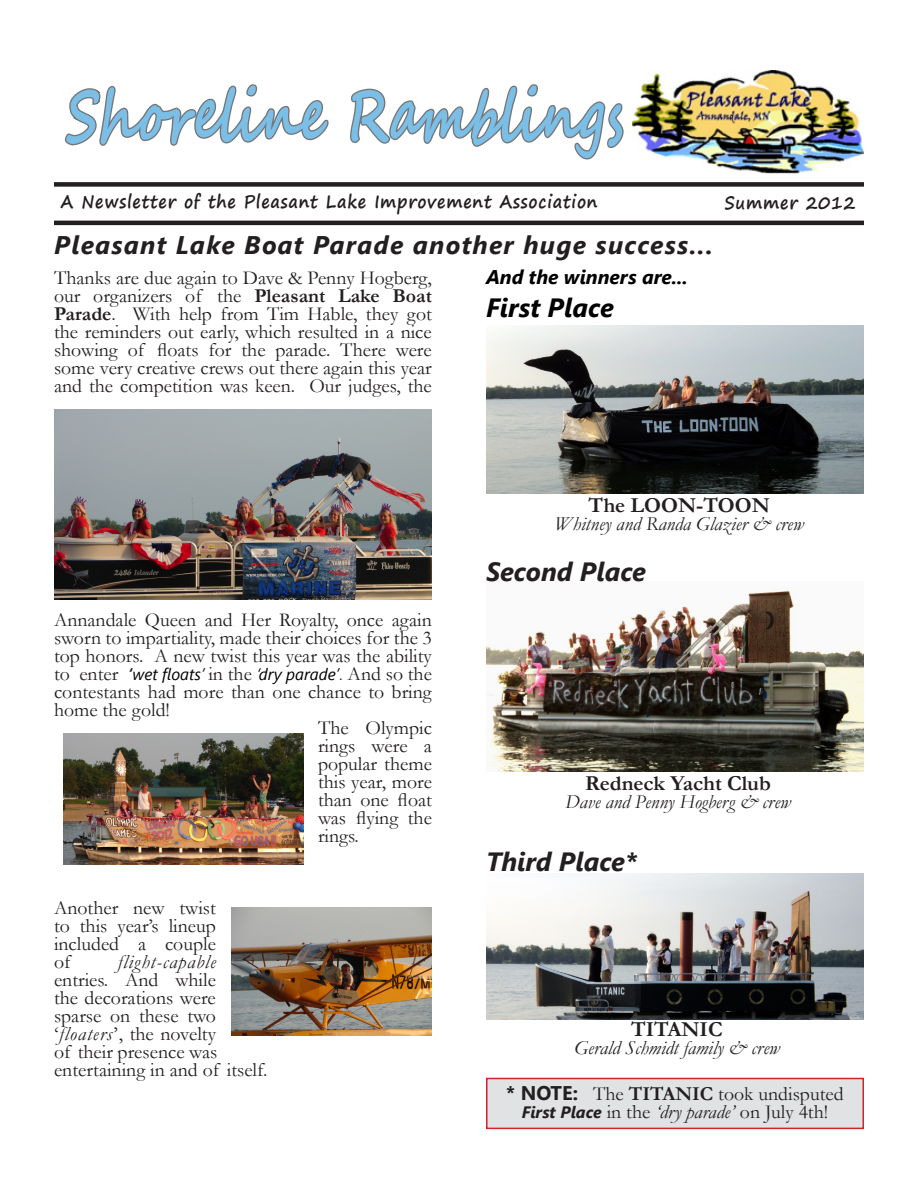
<style>
.page{position:relative;width:918px;height:1188px;background:#fff}
.page>*{position:absolute;margin:0;border:0;box-sizing:border-box;transform-origin:0 0}
.t1{font:700 72px "Segoe Script";color:#7bbee6;scale:.7 1}
.t2{font:italic 700 26.4px "Segoe UI";color:#231f20}
.t3{font:italic 700 26.4px "Segoe UI";color:#000}
.t4{font:italic 700 25.5px "Segoe UI";letter-spacing:.05em;color:#231f20}
.t5{font:700 21.45px "Garamond";color:#231f20}
.t6{font:19.8px/18px "Garamond";color:#231f20;text-align:justify}
.t7{font:italic 19.8px "Garamond";color:#231f20}
.t8{font:italic 700 19.8px "Segoe UI";color:#000}
.t9{font:700 18px "Segoe Print";letter-spacing:.05em;color:#231f20;scale:.9 1}
.t10{font:italic 16.5px "Segoe UI";color:#000}
.s1{font-weight:700}
.s2{font-family:"Garamond";font-style:normal;font-size:19.8px;color:#231f20}
.s3{font-weight:700;color:#231f20}
.s4{font-family:"Garamond";font-style:normal;color:#231f20}
.s5{font-style:italic}
.s6{font-family:"Segoe UI";font-weight:700}
.s7{font-family:"Segoe UI";font-weight:700;font-style:italic;font-size:16.5px}
</style>
<div class="page">
<div style="left:54px;top:182px;width:810px;height:5px;background:#231f20"></div>
<hr style="left:54px;top:221px;width:810px;height:4px;background:#231f20">
<svg style="left:65px;top:84px;width:264px;height:62px"></svg>
<svg style="left:349px;top:84px;width:276px;height:103px"></svg>
<img style="left:633px;top:71px;width:231px;height:103px">
<img style="left:486px;top:325px;width:378px;height:168px">
<img style="left:486px;top:874px;width:378px;height:145px">
<img style="left:487px;top:589px;width:377px;height:182px">
<img style="left:54px;top:410px;width:378px;height:190px">
<img style="left:232px;top:908px;width:200px;height:128px">
<img style="left:63px;top:733px;width:240px;height:131px">
<div style="left:487px;top:1078px;width:376px;height:50px;background:#e1e2e4"></div>
<div style="left:486px;top:1078px;width:378px;height:51px;border:2px solid #d1232a"></div>
<p class="t1" style="left:66px;top:57px;width:811px">Shoreline Ramblings</p>
<p class="t9" style="left:61px;top:185px;width:598px">A Newsletter of the Pleasant Lake Improvement Association</p>
<p class="t9" style="left:724px;top:186px;width:147px">Summer 2012</p>
<p class="t4" style="left:54px;top:227px;width:660px">Pleasant Lake Boat Parade another huge success...</p>
<p class="t6" style="left:54px;top:269px;width:379px">Thanks are due again to Dave &amp; Penny Hogberg, our organizers of the <span class="s1">Pleasant Lake Boat Parade</span>. With help from Tim Hable, they got the reminders out early, which resulted in a nice showing of floats for the parade. There were some very creative crews out there again this year and the competition was keen. Our judges, the</p>
<p class="t6" style="left:54px;top:611px;width:379px">Annandale Queen and Her Royalty, once again sworn to impartiality, made their choices for the 3 top honors. A new twist this year was the ability</p>
<p class="t10" style="left:54px;top:663px;width:380px"><span class="s2">to enter</span> <span class="s3">‘</span>wet floats’ <span class="s2">in the</span> ‘dry parade’<span class="s4">.</span> <span class="s2">And so the</span></p>
<p class="t6" style="left:54px;top:683px;width:379px">contestants had more than one chance to bring home the gold!</p>
<p class="t6" style="left:318px;top:719px;width:115px">The Olympic rings were a popular theme this year, more than one float was flying the rings.</p>
<p class="t6" style="left:54px;top:899px;width:163px">Another new twist to this year’s lineup included a couple of</p>
<p class="t6" style="left:54px;top:953px;width:215px;text-align:left;text-indent:64px"><span class="s5">flight-capable </span>entries. And while<br>the decorations were sparse on these two ‘<span class="s5">floaters</span>’, the novelty<br>of their presence was entertaining in and of itself.</p>
<p class="t8" style="left:486px;top:263px;width:203px">And the winners are...</p>
<p class="t3" style="left:486px;top:289px;width:129px">First Place</p>
<p class="t5" style="left:588px;top:490px;width:183px">The LOON-TOON</p>
<p class="t7" style="left:555px;top:510px;width:250px">Whitney and Randa Glazier &amp; crew</p>
<p class="t2" style="left:486px;top:553px;width:162px">Second Place</p>
<p class="t5" style="left:585px;top:769px;width:187px">Redneck Yacht Club</p>
<p class="t7" style="left:565px;top:789px;width:227px">Dave and Penny Hogberg &amp; crew</p>
<p class="t2" style="left:486px;top:843px;width:153px">Third Place*</p>
<p class="t5" style="left:631px;top:1015px;width:93px">TITANIC</p>
<p class="t7" style="left:574px;top:1035px;width:207px">Gerald Schmidt family &amp; crew</p>
<p class="t6" style="left:506px;top:1084px;width:339px"><span class="s6">* NOTE:</span> The <span class="s1">TITANIC</span> took undisputed</p>
<p class="t6" style="left:522px;top:1102px;width:308px"><span class="s7">First Place</span> in the <span class="s5">‘dry parade’</span> on July 4th!</p>
</div>
